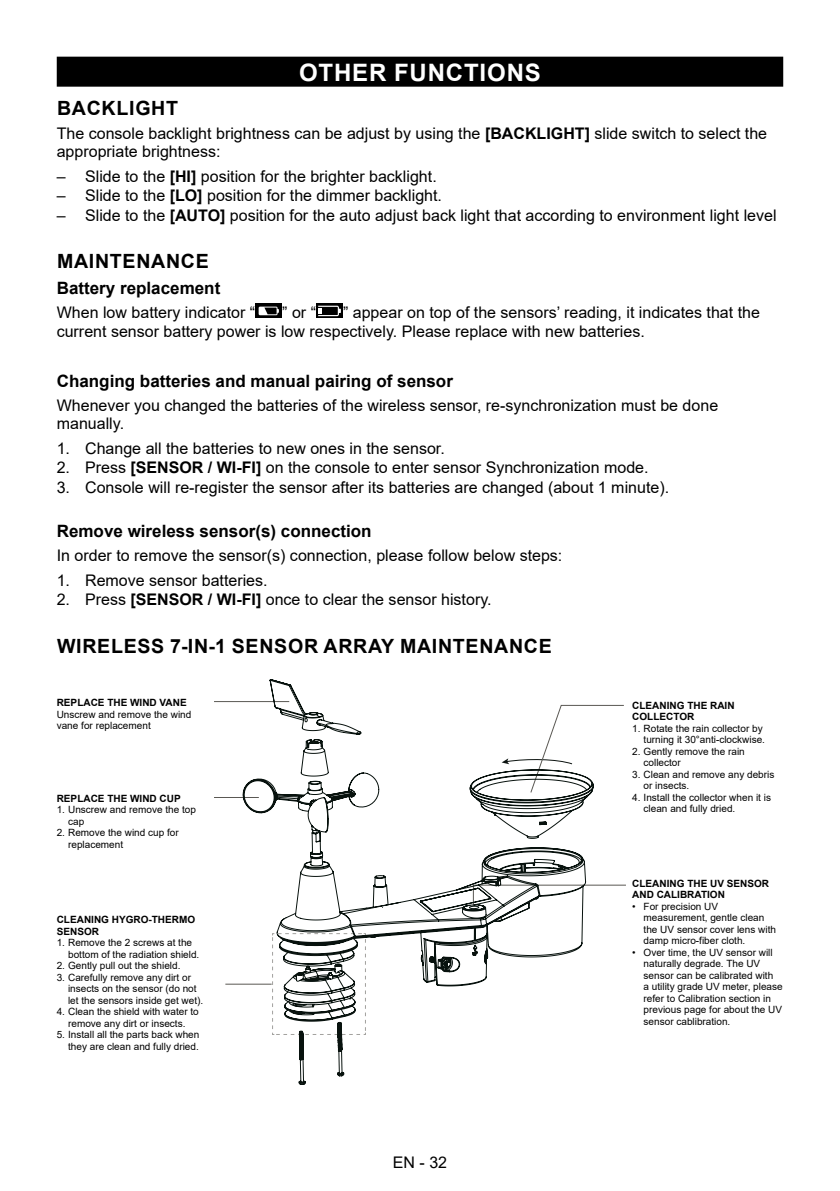
<style>
.page{position:relative;width:840px;height:1191px;background:#fff}
.page>*{position:absolute;margin:0;border:0;box-sizing:border-box;transform-origin:0 0}
.t1{font:700 24px "Arial";letter-spacing:.035em;color:#fff}
.t2{font:700 19.6px "Arial";letter-spacing:.035em;color:#000}
.t3{font:700 17px "Arial";color:#000}
.t4{font:16px/18.4px "Arial";color:#000}
.t5{font:10px/11.6px "Arial";color:#000}
.t6{font:700 10px/11.6px "Arial";color:#000}
.s1{font-weight:700}
</style>
<div class="page">
<div style="left:57px;top:57px;width:725px;height:30px;background:#000"></div>
<svg style="left:255px;top:303px;width:27px;height:15px"></svg>
<svg style="left:258px;top:307px;width:21px;height:8px"></svg>
<svg style="left:316px;top:303px;width:27px;height:15px"></svg>
<svg style="left:318px;top:306px;width:23px;height:10px"></svg>
<svg style="left:242px;top:679px;width:351px;height:405px"></svg>
<h1 class="t1" style="left:299px;top:56px;width:243px">OTHER FUNCTIONS</h1>
<p class="t2" style="left:57px;top:94px;width:122px">BACKLIGHT</p>
<p class="t4" style="left:57px;top:124px;width:711px">The console backlight brightness can be adjust by using the <span class="s1">[BACKLIGHT]</span> slide switch to select the appropriate brightness:</p>
<p class="t4" style="left:57px;top:167px;width:381px">– Slide to the <span class="s1">[HI]</span> position for the brighter backlight.</p>
<p class="t4" style="left:57px;top:186px;width:386px">– Slide to the <span class="s1">[LO]</span> position for the dimmer backlight.</p>
<p class="t4" style="left:57px;top:206px;width:721px">– Slide to the <span class="s1">[AUTO]</span> position for the auto adjust back light that according to environment light level</p>
<p class="t2" style="left:57px;top:247px;width:153px">MAINTENANCE</p>
<p class="t3" style="left:57px;top:276px;width:165px">Battery replacement</p>
<p class="t4" style="left:57px;top:303px;width:200px">When low battery indicator “</p>
<p class="t4" style="left:282px;top:303px;width:35px">” or “</p>
<p class="t4" style="left:57px;top:303px;width:704px;text-indent:286px">” appear on top of the sensors’ reading, it indicates that the current sensor battery power is low respectively. Please replace with new batteries.</p>
<p class="t3" style="left:57px;top:369px;width:397px">Changing batteries and manual pairing of sensor</p>
<p class="t4" style="left:57px;top:396px;width:662px">Whenever you changed the batteries of the wireless sensor, re-synchronization must be done manually.</p>
<p class="t4" style="left:57px;top:439px;width:389px">1. Change all the batteries to new ones in the sensor.</p>
<p class="t4" style="left:57px;top:458px;width:593px">2. Press <span class="s1">[SENSOR / WI-FI]</span> on the console to enter sensor Synchronization mode.</p>
<p class="t4" style="left:57px;top:478px;width:613px">3. Console will re-register the sensor after its batteries are changed (about 1 minute).</p>
<p class="t3" style="left:57px;top:519px;width:316px">Remove wireless sensor(s) connection</p>
<p class="t4" style="left:57px;top:546px;width:507px">In order to remove the sensor(s) connection, please follow below steps:</p>
<p class="t4" style="left:57px;top:571px;width:212px">1. Remove sensor batteries.</p>
<p class="t4" style="left:57px;top:590px;width:436px">2. Press <span class="s1">[SENSOR / WI-FI]</span> once to clear the sensor history.</p>
<p class="t2" style="left:57px;top:632px;width:496px">WIRELESS 7-IN-1 SENSOR ARRAY MAINTENANCE</p>
<p class="t6" style="left:57px;top:697px;width:131px">REPLACE THE WIND VANE</p>
<p class="t5" style="left:57px;top:708px;width:136px">Unscrew and remove the wind vane for replacement</p>
<p class="t6" style="left:57px;top:792px;width:125px">REPLACE THE WIND CUP</p>
<p class="t5" style="left:68px;top:804px;width:129px;text-indent:-11px">1. Unscrew and remove the top cap</p>
<p class="t5" style="left:68px;top:827px;width:112px;text-indent:-11px">2. Remove the wind cup for replacement</p>
<p class="t6" style="left:57px;top:914px;width:140px">CLEANING HYGRO-THERMO<br>SENSOR</p>
<p class="t5" style="left:68px;top:937px;width:133px;text-indent:-11px">1. Remove the 2 screws at the bottom of the radiation shield.</p>
<p class="t5" style="left:57px;top:960px;width:125px">2. Gently pull out the shield.</p>
<p class="t5" style="left:68px;top:971px;width:137px;text-indent:-11px">3. Carefully remove any dirt or insects on the sensor (do not let the sensors inside get wet).</p>
<p class="t5" style="left:57px;top:1006px;width:143px;text-align:center">4. Clean the shield with water to remove any dirt or insects.</p>
<p class="t5" style="left:57px;top:1029px;width:144px;text-align:right">5. Install all the parts back when they are clean and fully dried.</p>
<p class="t4" style="left:392px;top:1153px;width:56px">EN - 32</p>
<p class="t6" style="left:632px;top:699px;width:104px">CLEANING THE RAIN<br>COLLECTOR</p>
<p class="t5" style="left:632px;top:722px;width:134px;text-align:right">1. Rotate the rain collector by turning it 30°anti-clockwise.</p>
<p class="t5" style="left:643px;top:745px;width:103px;text-indent:-11px">2. Gently remove the rain collector</p>
<p class="t5" style="left:643px;top:768px;width:132px;text-indent:-11px">3. Clean and remove any debris or insects.</p>
<p class="t5" style="left:643px;top:791px;width:129px;text-indent:-11px">4. Install the collector when it is clean and fully dried.</p>
<p class="t6" style="left:632px;top:877px;width:138px">CLEANING THE UV SENSOR<br>AND CALIBRATION</p>
<p class="t5" style="left:643px;top:900px;width:134px;text-indent:-11px">• For precision UV measurement, gentle clean the UV sensor cover lens with damp micro-fiber cloth.</p>
<p class="t5" style="left:643px;top:946px;width:140px;text-indent:-11px">• Over time, the UV sensor will naturally degrade. The UV sensor can be calibrated with<br>a utility grade UV meter, please refer to Calibration section in previous page for about the UV sensor cablibration.</p>
</div>
